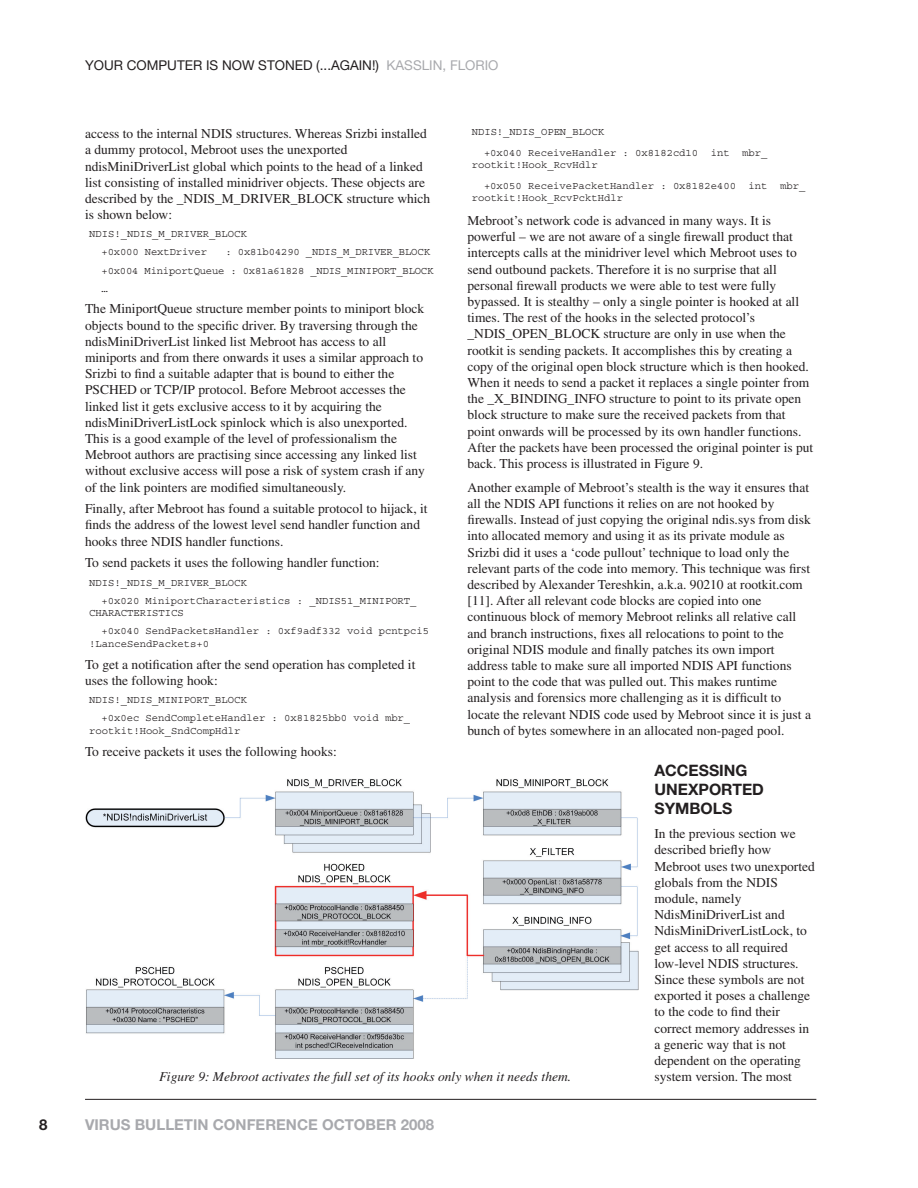
<style>
.page{position:relative;width:918px;height:1188px;background:#fff}
.page>*{position:absolute;margin:0;border:0;box-sizing:border-box;transform-origin:0 0}
.t1{font:700 15.75px/18.9px "Helvetica Neue";color:#231f20}
.t2{font:700 15px "Helvetica Neue";color:#a8a9ad}
.t3{font:700 15px "Helvetica Neue";color:#231f20}
.t4{font:13.5px/16.2px "Times";color:#231f20}
.t5{font:italic 13.5px "Times";color:#231f20}
.t6{font:13.5px "Helvetica Neue";color:#231f20}
.t7{font:10.5px/18.1px "Courier";color:#231f20}
.s1{color:#a8a9ad}
</style>
<div class="page">
<hr style="left:85px;top:1099px;width:731px;height:1px;background:#231f20">
<img style="left:85px;top:779px;width:553px;height:280px">
<p class="t6" style="left:85px;top:61px;width:415px">YOUR COMPUTER IS NOW STONED (...AGAIN!) <span class="s1">KASSLIN, FLORIO</span></p>
<p class="t4" style="left:85px;top:127px;width:347px">access to the internal NDIS structures. Whereas Srizbi installed a dummy protocol, Mebroot uses the unexported ndisMiniDriverList global which points to the head of a linked list consisting of installed minidriver objects. These objects are described by the _NDIS_M_DRIVER_BLOCK structure which is shown below:</p>
<p class="t7" style="left:102px;top:226px;width:147px;text-indent:-12px">NDIS!_NDIS_M_DRIVER_BLOCK +0x000 NextDriver</p>
<p class="t7" style="left:484px;top:123px;width:285px;line-height:20.2px;text-indent:-12px">NDIS!_NDIS_OPEN_BLOCK<br>+0x040 ReceiveHandler : 0x8182cd10 int mbr_</p>
<p class="t7" style="left:484px;top:156px;width:323px;line-height:20.2px;text-indent:-12px">rootkit!Hook_RcvHdlr<br>+0x050 ReceivePacketHandler : 0x8182e400 int mbr_</p>
<p class="t7" style="left:472px;top:190px;width:153px">rootkit!Hook_RcvPcktHdlr</p>
<p class="t4" style="left:468px;top:214px;width:347px">Mebroot’s network code is advanced in many ways. It is powerful – we are not aware of a single firewall product that intercepts calls at the minidriver level which Mebroot uses to send outbound packets. Therefore it is no surprise that all personal firewall products we were able to test were fully bypassed. It is stealthy – only a single pointer is hooked at all times. The rest of the hooks in the selected protocol’s _NDIS_OPEN_BLOCK structure are only in use when the rootkit is sending packets. It accomplishes this by creating a copy of the original open block structure which is then hooked.<br>When it needs to send a packet it replaces a single pointer from the _X_BINDING_INFO structure to point to its private open block structure to make sure the received packets from that point onwards will be processed by its own handler functions.<br>After the packets have been processed the original pointer is put back. This process is illustrated in Figure 9.</p>
<p class="t4" style="left:468px;top:481px;width:345px">Another example of Mebroot’s stealth is the way it ensures that all the NDIS API functions it relies on are not hooked by firewalls. Instead of just copying the original ndis.sys from disk into allocated memory and using it as its private module as Srizbi did it uses a ‘code pullout’ technique to load only the relevant parts of the code into memory. This technique was first described by Alexander Tereshkin, a.k.a. 90210 at rootkit.com [11]. After all relevant code blocks are copied into one continuous block of memory Mebroot relinks all relative call and branch instructions, fixes all relocations to point to the original NDIS module and finally patches its own import address table to make sure all imported NDIS API functions point to the code that was pulled out. This makes runtime analysis and forensics more challenging as it is difficult to locate the relevant NDIS code used by Mebroot since it is just a bunch of bytes somewhere in an allocated non-paged pool.</p>
<p class="t1" style="left:654px;top:762px;width:111px">ACCESSING<br>UNEXPORTED<br>SYMBOLS</p>
<p class="t4" style="left:654px;top:827px;width:162px">In the previous section we described briefly how<br>Mebroot uses two unexported globals from the NDIS module, namely<br>NdisMiniDriverList and<br>NdisMiniDriverListLock, to get access to all required low-level NDIS structures.<br>Since these symbols are not exported it poses a challenge to the code to find their correct memory addresses in a generic way that is not dependent on the operating</p>
<p class="t5" style="left:159px;top:1072px;width:413px">Figure 9: Mebroot activates the full set of its hooks only when it needs them.</p>
<p class="t4" style="left:654px;top:1070px;width:139px">system version. The most</p>
<p class="t7" style="left:102px;top:244px;width:333px;text-indent:124px">: 0x81b04290 _NDIS_M_DRIVER_BLOCK +0x004 MiniportQueue : 0x81a61828 _NDIS_MINIPORT_BLOCK …</p>
<p class="t4" style="left:85px;top:302px;width:341px">The MiniportQueue structure member points to miniport block objects bound to the specific driver. By traversing through the ndisMiniDriverList linked list Mebroot has access to all miniports and from there onwards it uses a similar approach to Srizbi to find a suitable adapter that is bound to either the PSCHED or TCP/IP protocol. Before Mebroot accesses the linked list it gets exclusive access to it by acquiring the ndisMiniDriverListLock spinlock which is also unexported.<br>This is a good example of the level of professionalism the Mebroot authors are practising since accessing any linked list without exclusive access will pose a risk of system crash if any of the link pointers are modified simultaneously.</p>
<p class="t4" style="left:85px;top:502px;width:344px">Finally, after Mebroot has found a suitable protocol to hijack, it finds the address of the lowest level send handler function and hooks three NDIS handler functions.</p>
<p class="t4" style="left:85px;top:556px;width:296px">To send packets it uses the following handler function:</p>
<p class="t7" style="left:102px;top:574px;width:317px;text-indent:-12px">NDIS!_NDIS_M_DRIVER_BLOCK<br>+0x020 MiniportCharacteristics : _NDIS51_MINIPORT_</p>
<p class="t7" style="left:102px;top:605px;width:329px;text-indent:-12px">CHARACTERISTICS<br>+0x040 SendPacketsHandler : 0xf9adf332 void pcntpci5</p>
<p class="t7" style="left:89px;top:635px;width:121px">!LanceSendPackets+0</p>
<p class="t4" style="left:85px;top:657px;width:332px">To get a notification after the send operation has completed it uses the following hook:</p>
<p class="t7" style="left:102px;top:692px;width:310px;text-indent:-12px">NDIS!_NDIS_MINIPORT_BLOCK<br>+0x0ec SendCompleteHandler : 0x81825bb0 void mbr_</p>
<p class="t7" style="left:89px;top:722px;width:153px">rootkit!Hook_SndCompHdlr</p>
<p class="t4" style="left:85px;top:744px;width:253px">To receive packets it uses the following hooks:</p>
<p class="t3" style="left:39px;top:1119px;width:10px">8</p>
<p class="t2" style="left:85px;top:1119px;width:351px">VIRUS BULLETIN CONFERENCE OCTOBER 2008</p>
</div>
